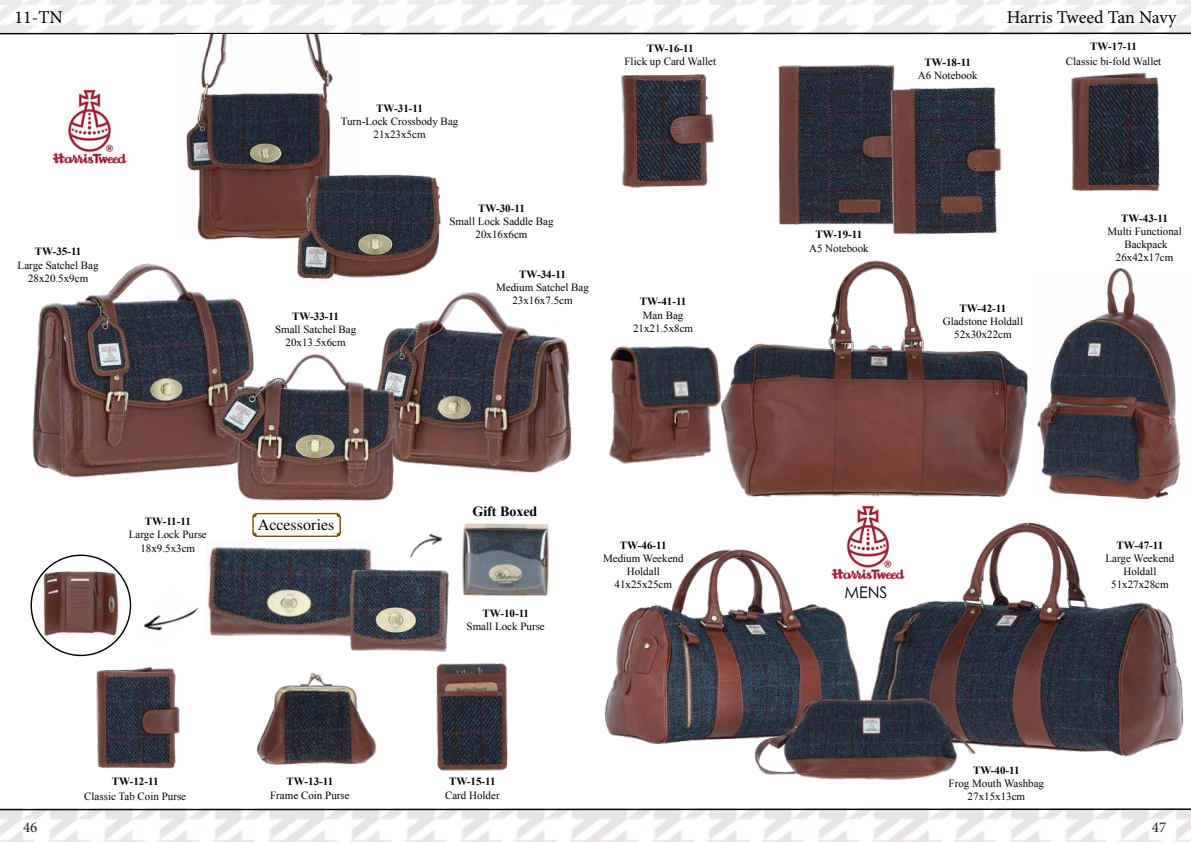
<style>
.page{position:relative;width:1191px;height:842px;background:#fff}
.page>*{position:absolute;margin:0;border:0;box-sizing:border-box;transform-origin:0 0}
.t1{font:18px "Minion Pro";letter-spacing:-.005em;color:#000}
.t2{font:16px "STIX General";color:#000}
.t3{font:300 16px "ST Heiti TC";color:#000}
.t4{font:15px "Minion Pro";color:#000}
.t5{font:700 14px "Times New Roman";color:#000}
.t6{font:11px/13.2px "Times New Roman";color:#000;text-align:center}
.t7{font:700 11px "Times New Roman";color:#000}
</style>
<div class="page">
<img style="left:96px;top:667px;width:84px;height:102px">
<img style="left:256px;top:672px;width:121px;height:93px">
<img style="left:436px;top:663px;width:72px;height:108px">
<img style="left:0;top:811px;width:1191px;height:31px">
<svg style="left:0;top:808px;width:1191px;height:3px;background:#7c7b7b"></svg>
<svg style="left:0;top:32px;width:1191px;height:3px;background:#7c7b7b"></svg>
<img style="left:176px;top:34px;width:184px;height:205px">
<img style="left:32px;top:263px;width:221px;height:215px">
<img style="left:384px;top:292px;width:188px;height:181px">
<img style="left:208px;top:346px;width:195px;height:155px">
<img style="left:269px;top:138px;width:182px;height:155px">
<img style="left:206px;top:544px;width:164px;height:92px">
<img style="left:43px;top:559px;width:76px;height:76px">
<img style="left:460px;top:523px;width:90px;height:72px">
<img style="left:339px;top:550px;width:111px;height:102px">
<img style="left:144px;top:607px;width:54px;height:24px">
<img style="left:401px;top:534px;width:49px;height:39px">
<svg style="left:252px;top:512px;width:89px;height:25px"></svg>
<img style="left:52px;top:89px;width:75px;height:75px">
<img style="left:621px;top:74px;width:93px;height:114px">
<img style="left:1071px;top:72px;width:89px;height:119px">
<img style="left:778px;top:64px;width:117px;height:161px">
<img style="left:882px;top:85px;width:120px;height:150px">
<img style="left:876px;top:522px;width:307px;height:235px">
<img style="left:609px;top:345px;width:99px;height:119px">
<img style="left:1035px;top:269px;width:146px;height:230px">
<img style="left:708px;top:260px;width:320px;height:237px">
<img style="left:604px;top:549px;width:254px;height:195px">
<img style="left:749px;top:679px;width:231px;height:101px">
<img style="left:827px;top:505px;width:81px;height:76px">
<h1 class="t1" style="left:15px;top:5px;width:50px">11-TN</h1>
<p class="t7" style="left:376px;top:101px;width:48px">TW-31-11</p>
<p class="t6" style="left:341px;top:115px;width:119px">Turn-Lock Crossbody Bag<br>21x23x5cm</p>
<p class="t7" style="left:478px;top:201px;width:48px">TW-30-11</p>
<p class="t6" style="left:449px;top:215px;width:106px">Small Lock Saddle Bag<br>20x16x6cm</p>
<p class="t7" style="left:35px;top:244px;width:48px">TW-35-11</p>
<p class="t6" style="left:18px;top:258px;width:83px">Large Satchel Bag<br>28x20.5x9cm</p>
<p class="t7" style="left:519px;top:267px;width:48px">TW-34-11</p>
<p class="t6" style="left:496px;top:281px;width:94px">Medium Satchel Bag<br>23x16x7.5cm</p>
<p class="t7" style="left:292px;top:308px;width:48px">TW-33-11</p>
<p class="t6" style="left:275px;top:322px;width:83px">Small Satchel Bag<br>20x13.5x6cm</p>
<p class="t7" style="left:647px;top:40px;width:48px">TW-16-11</p>
<p class="t6" style="left:624px;top:54px;width:93px">Flick up Card Wallet</p>
<p class="t7" style="left:640px;top:294px;width:48px">TW-41-11</p>
<p class="t6" style="left:633px;top:308px;width:62px">Man Bag<br>21x21.5x8cm</p>
<p class="t7" style="left:145px;top:514px;width:48px">TW-11-11</p>
<p class="t6" style="left:129px;top:528px;width:79px">Large Lock Purse<br>18x9.5x3cm</p>
<h2 class="t2" style="left:258px;top:513px;width:78px">Accessories</h2>
<p class="t7" style="left:112px;top:774px;width:48px">TW-12-11</p>
<p class="t6" style="left:84px;top:790px;width:103px">Classic Tab Coin Purse</p>
<p class="t7" style="left:286px;top:774px;width:48px">TW-13-11</p>
<p class="t6" style="left:270px;top:788px;width:81px">Frame Coin Purse</p>
<p class="t5" style="left:472px;top:501px;width:66px">Gift Boxed</p>
<p class="t7" style="left:482px;top:605px;width:48px">TW-10-11</p>
<p class="t6" style="left:466px;top:619px;width:80px">Small Lock Purse</p>
<p class="t7" style="left:620px;top:537px;width:48px">TW-46-11</p>
<p class="t6" style="left:603px;top:551px;width:82px">Medium Weekend<br>Holdall<br>41x25x25cm</p>
<p class="t7" style="left:449px;top:774px;width:48px">TW-15-11</p>
<p class="t6" style="left:445px;top:788px;width:56px">Card Holder</p>
<p class="t7" style="left:924px;top:54px;width:48px">TW-18-11</p>
<p class="t6" style="left:918px;top:68px;width:61px">A6 Notebook</p>
<h1 class="t1" style="left:1006px;top:5px;width:171px">Harris Tweed Tan Navy</h1>
<p class="t7" style="left:1090px;top:38px;width:48px">TW-17-11</p>
<p class="t6" style="left:1065px;top:54px;width:97px">Classic bi-fold Wallet</p>
<p class="t7" style="left:815px;top:227px;width:48px">TW-19-11</p>
<p class="t6" style="left:809px;top:241px;width:61px">A5 Notebook</p>
<p class="t7" style="left:959px;top:300px;width:48px">TW-42-11</p>
<p class="t6" style="left:942px;top:314px;width:82px">Gladstone Holdall<br>52x30x22cm</p>
<p class="t7" style="left:1121px;top:211px;width:48px">TW-43-11</p>
<p class="t6" style="left:1107px;top:225px;width:76px">Multi Functional<br>Backpack<br>26x42x17cm</p>
<h2 class="t3" style="left:844px;top:579px;width:45px">MENS</h2>
<p class="t7" style="left:1116px;top:537px;width:48px">TW-47-11</p>
<p class="t6" style="left:1105px;top:551px;width:70px">Large Weekend<br>Holdall<br>51x27x28cm</p>
<p class="t7" style="left:973px;top:762px;width:48px">TW-40-11</p>
<p class="t6" style="left:948px;top:776px;width:97px">Frog Mouth Washbag<br>27x15x13cm</p>
<h3 class="t4" style="left:23px;top:817px;width:16px">46</h3>
<h3 class="t4" style="left:1151px;top:817px;width:16px">47</h3>
</div>
